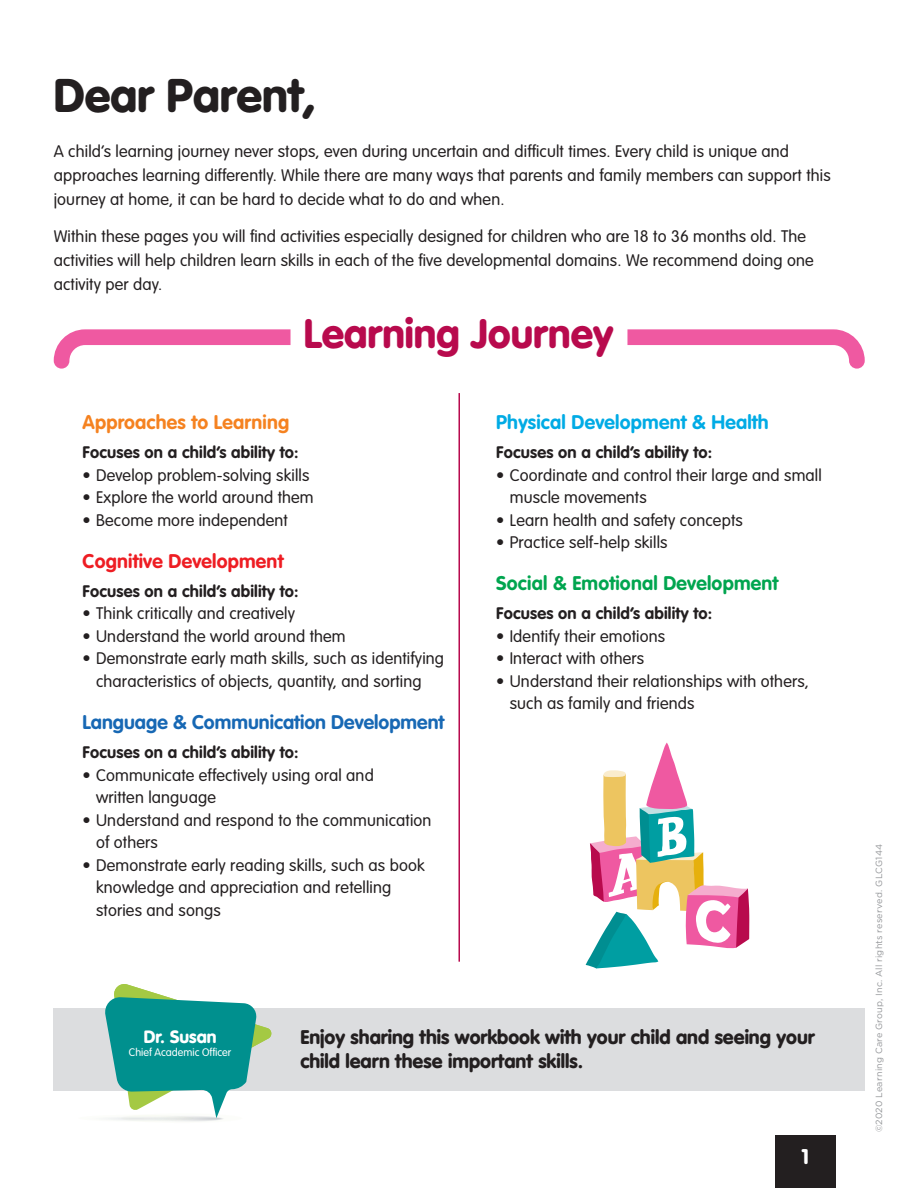
<style>
.page{position:relative;width:918px;height:1188px;background:#fff}
.page>*{position:absolute;margin:0;border:0;box-sizing:border-box;transform-origin:0 0}
.t1{font:900 46.5px "VAG Rounded Std";color:#231f20}
.t2{font:900 40.5px "VAG Rounded Std";color:#b80a4d}
.t3{font:900 21px "VAG Rounded Std";color:#fff}
.t4{font:900 19.5px/24px "VAG Rounded Std";color:#231f20}
.t5{font:700 19.5px "VAG Rounded Std";color:#1768b4}
.t6{font:700 19.5px "VAG Rounded Std";letter-spacing:.01em;color:#00a54f}
.t7{font:700 19.5px "VAG Rounded Std";letter-spacing:.01em;color:#00abe5}
.t8{font:700 19.5px "VAG Rounded Std";letter-spacing:.01em;color:#f58220}
.t9{font:700 19.5px "VAG Rounded Std";letter-spacing:.01em;color:#ee1d23}
.t10{font:900 17.55px "VAG Rounded Std";color:#fff}
.t11{font:300 16.5px/22.5px "VAG Rounded Std";letter-spacing:.01em;color:#231f20}
.t12{font:700 16.5px "VAG Rounded Std";letter-spacing:.01em;color:#231f20}
.t13{font:300 10.8px "VAG Rounded Std";color:#fff}
.t14{font:9px "Gotham";letter-spacing:.025em;color:#939598}
</style>
<div class="page">
<div style="left:775px;top:1135px;width:61px;height:53px;background:#231f20"></div>
<div style="left:53px;top:1008px;width:812px;height:83px;background:#dcdddf"></div>
<svg style="left:53px;top:329px;width:238px;height:40px"></svg>
<svg style="left:627px;top:329px;width:238px;height:40px"></svg>
<svg style="left:105px;top:984px;width:167px;height:138px"></svg>
<hr style="left:458px;top:393px;width:2px;height:569px;background:#b80a4d">
<svg style="left:585px;top:743px;width:164px;height:225px"></svg>
<h1 class="t1" style="left:54px;top:68px;width:264px">Dear Parent,</h1>
<p class="t11" style="left:54px;top:139px;width:778px;line-height:24px">A child’s learning journey never stops, even during uncertain and difficult times. Every child is unique and approaches learning differently. While there are many ways that parents and family members can support this journey at home, it can be hard to decide what to do and when.</p>
<p class="t11" style="left:54px;top:225px;width:762px;line-height:24px">Within these pages you will find activities especially designed for children who are 18 to 36 months old. The activities will help children learn skills in each of the five developmental domains. We recommend doing one activity per day.</p>
<h2 class="t2" style="left:304px;top:309px;width:311px">Learning Journey</h2>
<p class="t8" style="left:83px;top:411px;width:208px">Approaches to Learning</p>
<p class="t12" style="left:83px;top:443px;width:217px">Focuses on a child’s ability to:</p>
<p class="t11" style="left:83px;top:464px;width:228px">• Develop problem-solving skills</p>
<p class="t11" style="left:83px;top:487px;width:233px">• Explore the world around them</p>
<p class="t11" style="left:83px;top:509px;width:207px">• Become more independent</p>
<p class="t9" style="left:83px;top:549px;width:202px">Cognitive Development</p>
<p class="t12" style="left:83px;top:581px;width:217px">Focuses on a child’s ability to:</p>
<p class="t11" style="left:83px;top:603px;width:214px">• Think critically and creatively</p>
<p class="t11" style="left:83px;top:626px;width:265px">• Understand the world around them</p>
<p class="t11" style="left:83px;top:648px;width:363px;text-align:center">• Demonstrate early math skills, such as identifying characteristics of objects, quantity, and sorting</p>
<p class="t5" style="left:83px;top:711px;width:363px">Language &amp; Communication Development</p>
<p class="t12" style="left:83px;top:743px;width:217px">Focuses on a child’s ability to:</p>
<p class="t11" style="left:96px;top:764px;width:279px;text-indent:-13px">• Communicate effectively using oral and written language</p>
<p class="t11" style="left:96px;top:809px;width:337px;text-indent:-13px">• Understand and respond to the communication of others</p>
<p class="t11" style="left:96px;top:854px;width:330px;text-indent:-13px">• Demonstrate early reading skills, such as book knowledge and appreciation and retelling stories and songs</p>
<p class="t7" style="left:496px;top:411px;width:274px">Physical Development &amp; Health</p>
<p class="t12" style="left:496px;top:443px;width:217px">Focuses on a child’s ability to:</p>
<p class="t11" style="left:510px;top:464px;width:314px;text-indent:-13px">• Coordinate and control their large and small muscle movements</p>
<p class="t11" style="left:496px;top:509px;width:248px">• Learn health and safety concepts</p>
<p class="t11" style="left:496px;top:532px;width:173px">• Practice self-help skills</p>
<p class="t6" style="left:496px;top:572px;width:284px">Social &amp; Emotional Development</p>
<p class="t12" style="left:496px;top:604px;width:217px">Focuses on a child’s ability to:</p>
<p class="t11" style="left:496px;top:626px;width:170px">• Identify their emotions</p>
<p class="t11" style="left:496px;top:648px;width:149px">• Interact with others</p>
<p class="t11" style="left:510px;top:671px;width:301px;text-indent:-13px">• Understand their relationships with others, such as family and friends</p>
<p class="t10" style="left:144px;top:1027px;width:74px">Dr. Susan</p>
<p class="t13" style="left:129px;top:1046px;width:104px">Chief Academic Officer</p>
<p class="t4" style="left:300px;top:1026px;width:516px">Enjoy sharing this workbook with your child and seeing your child learn these important skills.</p>
<p class="t3" style="left:802px;top:1144px;width:8px">1</p>
<p class="t14" style="left:873px;top:1132px;width:290px;rotate:-90deg">©2020 Learning Care Group, Inc. All rights reserved. GLCG144</p>
</div>
